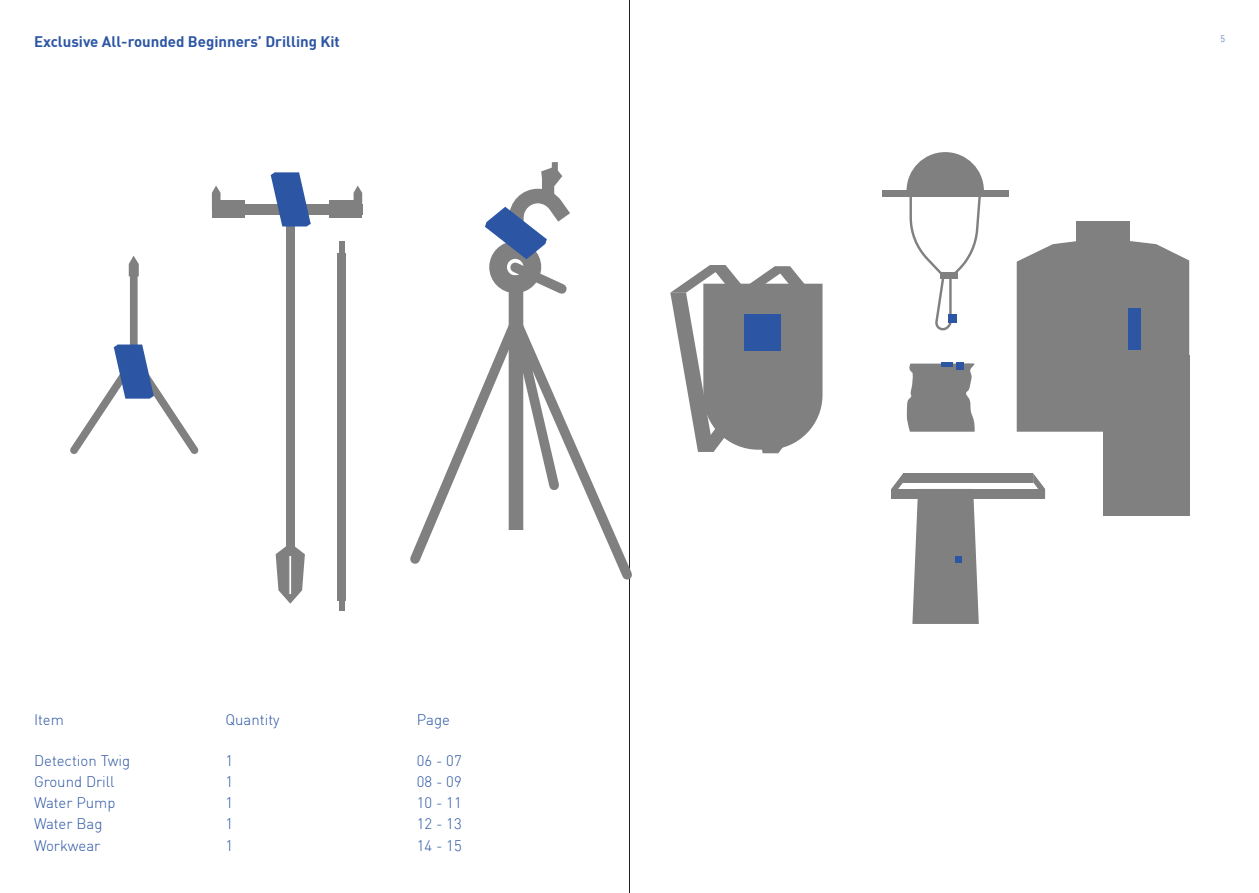
<style>
.page{position:relative;width:1259px;height:893px;background:#fff}
.page>*{position:absolute;margin:0;border:0;box-sizing:border-box;transform-origin:0 0}
.t1{font:300 15px "DIN";color:#2c55a4}
.t2{font:700 15px "DIN";color:#2c55a4}
.t3{font:300 9px "DIN";color:#2c55a4}
</style>
<div class="page">
<hr style="left:629px;top:0;width:1px;height:893px;background:#231f20">
<div style="left:212px;top:204px;width:150px;height:11px;background:#808080"></div>
<div style="left:212px;top:201px;width:32px;height:17px;background:#808080"></div>
<div style="left:330px;top:201px;width:32px;height:17px;background:#808080"></div>
<div style="left:286px;top:203px;width:9px;height:348px;background:#808080"></div>
<svg style="left:212px;top:186px;width:8px;height:15px"></svg>
<svg style="left:353px;top:186px;width:9px;height:15px"></svg>
<svg style="left:276px;top:546px;width:29px;height:58px"></svg>
<div style="left:289px;top:555px;width:3px;height:40px;border:1px solid #808080"></div>
<svg style="left:271px;top:172px;width:40px;height:54px"></svg>
<div style="left:337px;top:253px;width:9px;height:348px;background:#808080"></div>
<div style="left:339px;top:241px;width:5px;height:20px;background:#808080"></div>
<div style="left:339px;top:591px;width:5px;height:20px;background:#808080"></div>
<div style="left:130px;top:270px;width:8px;height:92px;background:#808080;border-radius:4px"></div>
<svg style="left:70px;top:344px;width:129px;height:110px"></svg>
<svg style="left:129px;top:256px;width:10px;height:20px"></svg>
<svg style="left:410px;top:262px;width:222px;height:318px"></svg>
<svg style="left:485px;top:162px;width:85px;height:100px"></svg>
<svg style="left:670px;top:265px;width:152px;height:188px"></svg>
<div style="left:745px;top:314px;width:36px;height:37px;background:#2c55a4"></div>
<div style="left:882px;top:191px;width:126px;height:6px;background:#808080"></div>
<svg style="left:906px;top:152px;width:78px;height:179px"></svg>
<div style="left:940px;top:272px;width:17px;height:7px;background:#808080"></div>
<div style="left:948px;top:314px;width:8px;height:8px;background:#2c55a4"></div>
<svg style="left:906px;top:363px;width:68px;height:69px;background:#8d8d8d"></svg>
<div style="left:956px;top:362px;width:7px;height:7px;background:#2c55a4"></div>
<div style="left:940px;top:362px;width:12px;height:5px;background:#2c55a4"></div>
<div style="left:1016px;top:238px;width:173px;height:194px;background:#808080"></div>
<div style="left:1076px;top:221px;width:53px;height:34px;background:#808080"></div>
<div style="left:1103px;top:355px;width:86px;height:160px;background:#808080"></div>
<div style="left:1128px;top:308px;width:12px;height:42px;background:#2c55a4"></div>
<svg style="left:912px;top:498px;width:66px;height:126px;background:#898989"></svg>
<div style="left:955px;top:556px;width:7px;height:7px;background:#2c55a4"></div>
<div style="left:891px;top:489px;width:154px;height:9px;background:#808080"></div>
<div style="left:903px;top:473px;width:130px;height:9px;background:#808080"></div>
<svg style="left:891px;top:473px;width:12px;height:16px"></svg>
<svg style="left:1033px;top:473px;width:12px;height:16px"></svg>
<p class="t2" style="left:34px;top:32px;width:307px">Exclusive All-rounded Beginners’ Drilling Kit</p>
<p class="t1" style="left:34px;top:710px;width:31px">Item</p>
<p class="t1" style="left:34px;top:751px;width:98px">Detection Twig</p>
<p class="t1" style="left:34px;top:772px;width:82px">Ground Drill</p>
<p class="t1" style="left:34px;top:793px;width:83px">Water Pump</p>
<p class="t1" style="left:34px;top:815px;width:70px">Water Bag</p>
<p class="t1" style="left:34px;top:836px;width:68px">Workwear</p>
<p class="t1" style="left:225px;top:710px;width:56px">Quantity</p>
<p class="t1" style="left:225px;top:751px;width:9px">1</p>
<p class="t1" style="left:225px;top:772px;width:9px">1</p>
<p class="t1" style="left:225px;top:793px;width:9px">1</p>
<p class="t1" style="left:225px;top:815px;width:9px">1</p>
<p class="t1" style="left:225px;top:836px;width:9px">1</p>
<p class="t1" style="left:417px;top:710px;width:35px">Page</p>
<p class="t1" style="left:417px;top:751px;width:46px">06 - 07</p>
<p class="t1" style="left:417px;top:772px;width:46px">08 - 09</p>
<p class="t1" style="left:417px;top:793px;width:46px">10 - 11</p>
<p class="t1" style="left:417px;top:815px;width:46px">12 - 13</p>
<p class="t1" style="left:417px;top:836px;width:46px">14 - 15</p>
<p class="t3" style="left:1220px;top:33px;width:6px">5</p>
</div>
